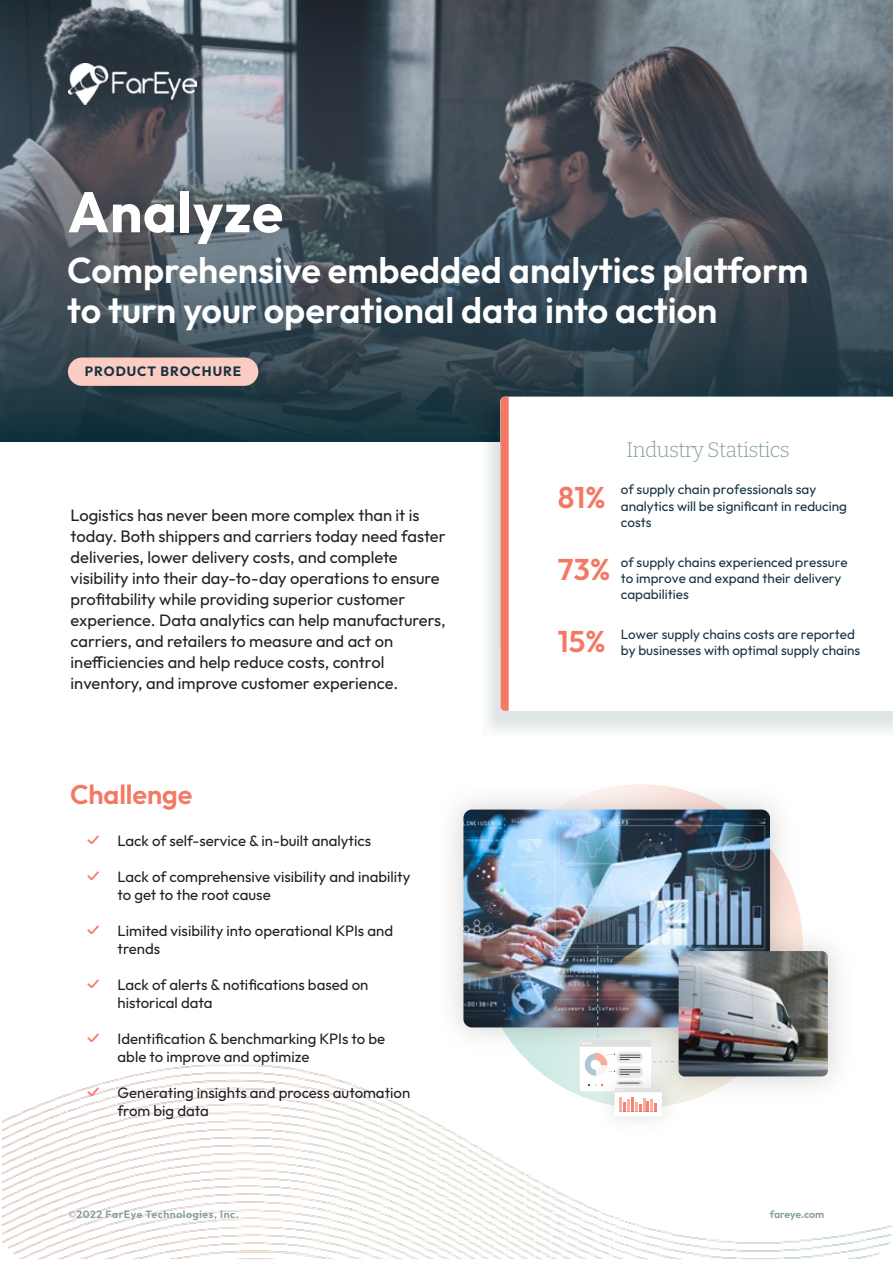
<style>
.page{position:relative;width:893px;height:1263px;background:#fff}
.page>*{position:absolute;margin:0;border:0;box-sizing:border-box;transform-origin:0 0}
.t1{font:700 57px "Outfit";letter-spacing:.01em;color:#fff}
.t2{font:600 36px/40.2px "Outfit";color:#fff}
.t3{font:600 30px "Outfit";color:#f47965}
.t4{font:600 27px "Outfit";letter-spacing:-.005em;color:#f47965}
.t5{font:100 21px "Bitter";letter-spacing:-.03em;color:#849da0}
.t6{font:16.5px/21px "Outfit";color:#231f20}
.t7{font:15px/18px "Outfit";color:#231f20}
.t8{font:600 15px "Outfit";color:#f47965}
.t9{font:13.5px/16.2px "Outfit";color:#163343}
.t10{font:700 13.5px "Outfit";letter-spacing:.07em;color:#163343}
.t11{font:600 10.5px "Outfit";letter-spacing:.055em;color:#849da0}
.t12{font:600 10.5px "Outfit";letter-spacing:-.01em;color:#849da0}
.s1{font-family:"Myriad Pro";font-weight:400}
</style>
<div class="page">
<img style="left:453px;top:784px;width:342px;height:281px">
<img style="left:1px;top:1065px;width:890px;height:194px">
<svg style="left:0;top:0;width:893px;height:442px;background:#4b5761"></svg>
<img style="left:69px;top:64px;width:128px;height:40px">
<div style="left:68px;top:357px;width:190px;height:29px;background:#fbccc1;border-radius:14px"></div>
<svg style="left:483px;top:400px;width:410px;height:332px;fill:#e5e9ea"></svg>
<div style="left:509px;top:397px;width:384px;height:314px;background:#fff"></div>
<svg style="left:501px;top:397px;width:8px;height:314px;background:#f47e6b"></svg>
<img style="left:463px;top:809px;width:307px;height:218px">
<img style="left:623px;top:897px;width:260px;height:234px">
<img style="left:703px;top:951px;width:125px;height:125px">
<img style="left:580px;top:946px;width:123px;height:87px">
<img style="left:560px;top:1033px;width:156px;height:138px">
<div style="left:614px;top:1088px;width:48px;height:28px;background:#fff;border-radius:2px"></div>
<svg style="left:614px;top:1082px;width:48px;height:30px"></svg>
<h1 class="t1" style="left:68px;top:186px;width:217px">Analyze</h1>
<h2 class="t2" style="left:67px;top:252px;width:743px">Comprehensive embedded analytics platform to turn your operational data into action</h2>
<p class="t10" style="left:85px;top:365px;width:158px">PRODUCT BROCHURE</p>
<p class="t6" style="left:71px;top:505px;width:377px">Logistics has never been more complex than it is today. Both shippers and carriers today need faster deliveries, lower delivery costs, and complete visibility into their day-to-day operations to ensure profitability while providing superior customer experience. Data analytics can help manufacturers, carriers, and retailers to measure and act on<br>ine iciencies and help reduce costs, control inventory, and improve customer experience.</p>
<h3 class="t4" style="left:70px;top:782px;width:124px">Challenge</h3>
<p class="t8" style="left:87px;top:833px;width:14px">✓</p>
<p class="t8" style="left:87px;top:869px;width:14px">✓</p>
<p class="t8" style="left:87px;top:923px;width:14px">✓</p>
<p class="t8" style="left:87px;top:977px;width:14px">✓</p>
<p class="t8" style="left:87px;top:1031px;width:14px">✓</p>
<p class="t8" style="left:87px;top:1085px;width:14px">✓</p>
<p class="t7" style="left:118px;top:832px;width:255px">Lack of self-service &amp; in-built analytics</p>
<p class="t7" style="left:118px;top:868px;width:294px">Lack of comprehensive visibility and inability to get to the root cause</p>
<p class="t7" style="left:118px;top:922px;width:277px">Limited visibility into operational KPIs and trends</p>
<p class="t7" style="left:118px;top:976px;width:252px">Lack of alerts &amp; notifications based on historical data</p>
<p class="t7" style="left:118px;top:1030px;width:269px">Identification &amp; benchmarking KPIs to be able to improve and optimize</p>
<p class="t7" style="left:118px;top:1084px;width:294px">Generating insights and process automation from big data</p>
<h3 class="t3" style="left:558px;top:483px;width:49px">81%</h3>
<p class="t5" style="left:626px;top:436px;width:165px">Industry Statistics</p>
<p class="t9" style="left:621px;top:482px;width:228px">of supply chain professionals say analytics will be significant in reducing costs</p>
<h3 class="t3" style="left:558px;top:556px;width:54px">73%</h3>
<h3 class="t3" style="left:558px;top:628px;width:49px">15%</h3>
<p class="t9" style="left:621px;top:555px;width:228px">of supply chains experienced pressure to improve and expand their delivery capabilities</p>
<p class="t9" style="left:621px;top:627px;width:236px">Lower supply chains costs are reported</p>
<p class="t9" style="left:621px;top:643px;width:241px">by businesses with optimal supply chains</p>
<p class="t11" style="left:69px;top:1209px;width:172px"><span class="s1">©</span>2022 FarEye Technologies, Inc.</p>
<p class="t12" style="left:770px;top:1209px;width:56px">fareye.com</p>
</div>
